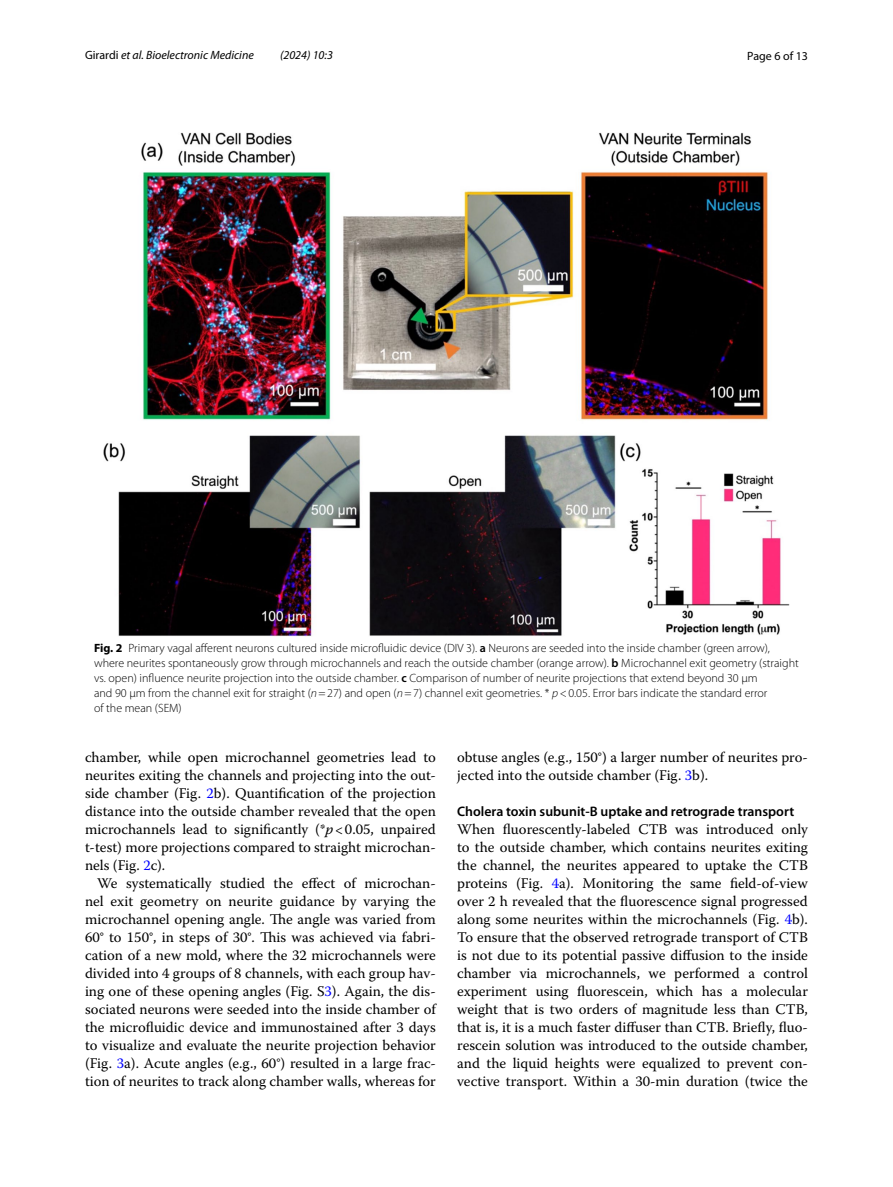
<style>
.page{position:relative;width:893px;height:1187px;background:#fff}
.page>*{position:absolute;margin:0;border:0;box-sizing:border-box;transform-origin:0 0}
.t1{font:14.7px/18px "Warnock Pro";color:#000;text-align:justify}
.t2{font:600 13.8px "Myriad Pro";color:#000}
.t3{font:300 12px/15px "Myriad Pro";color:#000}
.t4{font:italic 12px "Myriad Pro";color:#000}
.t5{font:12px "Myriad Pro";color:#000}
.s1{font-style:normal}
.s2{font-weight:700}
.s3{font-weight:600}
.s4{font-style:italic}
.s5{color:#00f}
</style>
<div class="page">
<img style="left:103px;top:133px;width:686px;height:503px">
<p class="t4" style="left:85px;top:48px;width:170px"><span class="s1">Girardi</span> et al. Bioelectronic Medicine</p>
<p class="t4" style="left:280px;top:48px;width:54px">(2024) 10:3</p>
<p class="t5" style="left:747px;top:48px;width:62px">Page 6 of 13</p>
<p class="t3" style="left:94px;top:640px;width:706px"><span class="s2">Fig. 2</span> Primary vagal afferent neurons cultured inside microfluidic device (DIV 3). <span class="s3">a</span> Neurons are seeded into the inside chamber (green arrow), where neurites spontaneously grow through microchannels and reach the outside chamber (orange arrow). <span class="s3">b</span> Microchannel exit geometry (straight vs. open) influence neurite projection into the outside chamber. <span class="s3">c</span> Comparison of number of neurite projections that extend beyond 30 µm<br>and 90 µm from the channel exit for straight (<span class="s4">n</span>=27) and open (<span class="s4">n</span>=7) channel exit geometries. * <span class="s4">p</span>&lt;0.05. Error bars indicate the standard error<br>of the mean (SEM)</p>
<p class="t1" style="left:85px;top:747px;width:352px">chamber, while open microchannel geometries lead to neurites exiting the channels and projecting into the out&shy;side chamber (Fig. <span class="s5">2</span>b). Quantification of the projection distance into the outside chamber revealed that the open microchannels lead to significantly (*<span class="s4">p</span>&lt;0.05, unpaired t-test) more projections compared to straight microchan&shy;nels (Fig. <span class="s5">2</span>c).</p>
<p class="t1" style="left:85px;top:873px;width:352px;text-indent:12px">We systematically studied the effect of microchan&shy;nel exit geometry on neurite guidance by varying the microchannel opening angle. The angle was varied from 60° to 150°, in steps of 30°. This was achieved via fabri&shy;cation of a new mold, where the 32 microchannels were divided into 4 groups of 8 channels, with each group hav&shy;ing one of these opening angles (Fig. S<span class="s5">3</span>). Again, the dis&shy;sociated neurons were seeded into the inside chamber of the microfluidic device and immunostained after 3 days to visualize and evaluate the neurite projection behavior (Fig. <span class="s5">3</span>a). Acute angles (e.g., 60°) resulted in a large frac&shy;tion of neurites to track along chamber walls, whereas for</p>
<p class="t1" style="left:457px;top:747px;width:352px">obtuse angles (e.g., 150°) a larger number of neurites pro&shy;jected into the outside chamber (Fig. <span class="s5">3</span>b).</p>
<p class="t2" style="left:457px;top:802px;width:339px">Cholera toxin subunit‑B uptake and retrograde transport</p>
<p class="t1" style="left:457px;top:819px;width:352px">When fluorescently-labeled CTB was introduced only to the outside chamber, which contains neurites exiting the channel, the neurites appeared to uptake the CTB proteins (Fig. <span class="s5">4</span>a). Monitoring the same field-of-view over 2 h revealed that the fluorescence signal progressed along some neurites within the microchannels (Fig. <span class="s5">4</span>b).<br>To ensure that the observed retrograde transport of CTB is not due to its potential passive diffusion to the inside chamber via microchannels, we performed a control experiment using fluorescein, which has a molecular weight that is two orders of magnitude less than CTB, that is, it is a much faster diffuser than CTB. Briefly, fluo&shy;rescein solution was introduced to the outside chamber, and the liquid heights were equalized to prevent con&shy;vective transport. Within a 30-min duration (twice the</p>
</div>
